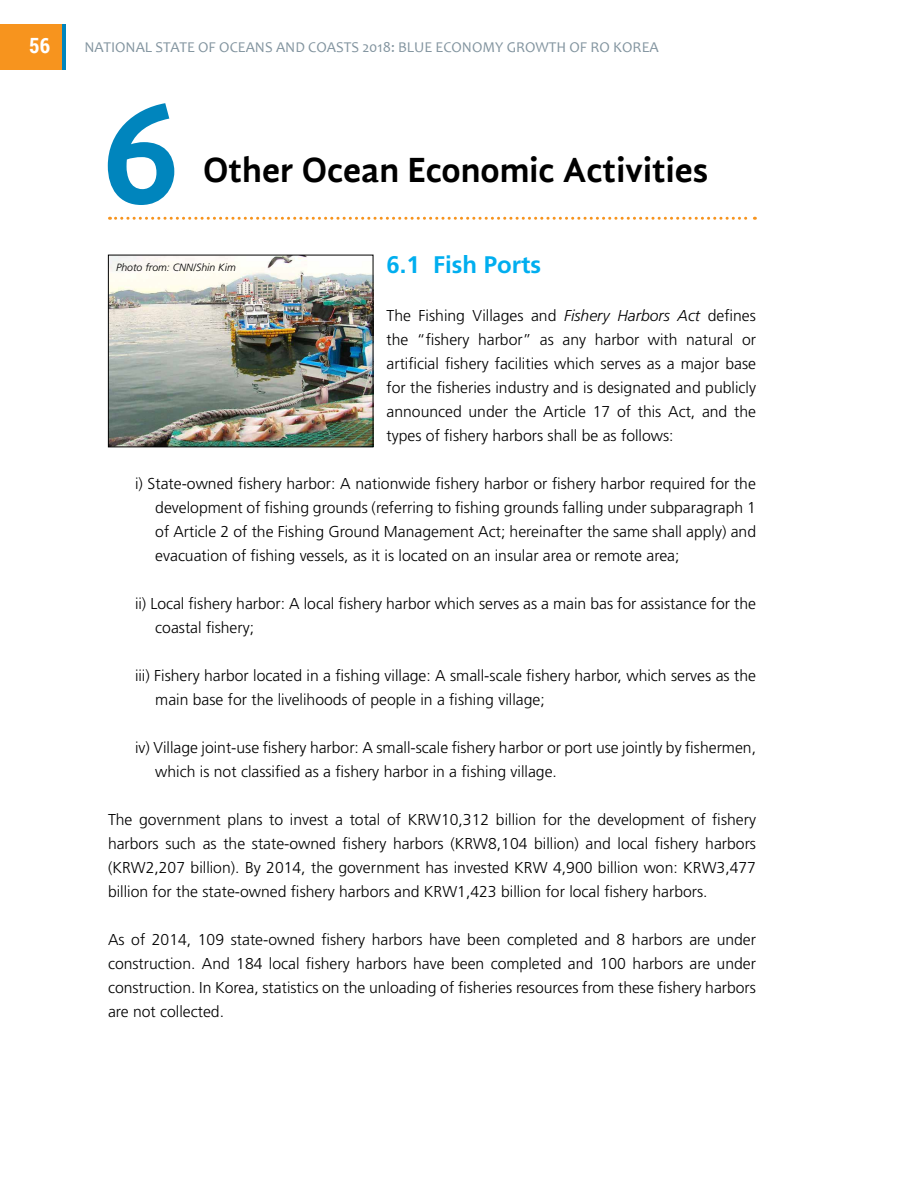
<style>
.page{position:relative;width:918px;height:1188px;background:#fff}
.page>*{position:absolute;margin:0;border:0;box-sizing:border-box;transform-origin:0 0}
.t1{font:700 151.05px "Gandhi Sans";color:#0085bd}
.t2{font:700 36px "Gandhi Sans";color:#000}
.t3{font:700 24px "Frutiger LT Std";color:#00aeef}
.t4{font:700 21px "Roboto Condensed";color:#fff}
.t5{font:300 15.75px/24px "Frutiger LT Std";color:#000;text-align:justify}
.t6{font:15px "Candara";color:#82949f}
.t7{font:italic 300 10.5px "Frutiger LT Std";color:#000}
.s1{font-style:italic}
</style>
<div class="page">
<div style="left:0;top:24px;width:63px;height:45px;background:#f7941e"></div>
<hr style="left:62px;top:24px;width:4px;height:45px;background:#0085bd">
<svg style="left:110px;top:217px;width:645px;height:3px"></svg>
<img style="left:110px;top:257px;width:261px;height:188px">
<div style="left:108px;top:255px;width:265px;height:192px;border:1px solid #000"></div>
<h3 class="t4" style="left:29px;top:31px;width:22px">56</h3>
<p class="t6" style="left:84px;top:37px;width:576px">NATIONAL STATE OF OCEANS AND COASTS 2018: BLUE ECONOMY GROWTH OF RO KOREA</p>
<h1 class="t1" style="left:99px;top:65px;width:85px">6</h1>
<h2 class="t2" style="left:203px;top:149px;width:507px">Other Ocean Economic Activities</h2>
<h3 class="t3" style="left:387px;top:250px;width:156px">6.1 Fish Ports</h3>
<p class="t5" style="left:387px;top:303px;width:371px">The Fishing Villages and <span class="s1">Fishery Harbors Act</span> defines the “fishery harbor” as any harbor with natural or artificial fishery facilities which serves as a major base for the fisheries industry and is designated and publicly announced under the Article 17 of this Act, and the types of fishery harbors shall be as follows:</p>
<p class="t5" style="left:155px;top:472px;width:602px;text-indent:-20px">i) State-owned fishery harbor: A nationwide fishery harbor or fishery harbor required for the development of fishing grounds (referring to fishing grounds falling under subparagraph 1 of Article 2 of the Fishing Ground Management Act; hereinafter the same shall apply) and evacuation of fishing vessels, as it is located on an insular area or remote area;</p>
<p class="t5" style="left:155px;top:592px;width:602px;text-indent:-20px">ii) Local fishery harbor: A local fishery harbor which serves as a main bas for assistance for the coastal fishery;</p>
<p class="t5" style="left:155px;top:664px;width:602px;text-indent:-20px">iii) Fishery harbor located in a fishing village: A small-scale fishery harbor, which serves as the main base for the livelihoods of people in a fishing village;</p>
<p class="t5" style="left:155px;top:736px;width:602px;text-indent:-20px">iv) Village joint-use fishery harbor: A small-scale fishery harbor or port use jointly by fishermen, which is not classified as a fishery harbor in a fishing village.</p>
<p class="t5" style="left:108px;top:808px;width:650px">The government plans to invest a total of KRW10,312 billion for the development of fishery harbors such as the state-owned fishery harbors (KRW8,104 billion) and local fishery harbors (KRW2,207 billion). By 2014, the government has invested KRW 4,900 billion won: KRW3,477 billion for the state-owned fishery harbors and KRW1,423 billion for local fishery harbors.</p>
<p class="t5" style="left:108px;top:928px;width:650px">As of 2014, 109 state-owned fishery harbors have been completed and 8 harbors are under construction. And 184 local fishery harbors have been completed and 100 harbors are under construction. In Korea, statistics on the unloading of fisheries resources from these fishery harbors are not collected.</p>
<p class="t7" style="left:116px;top:261px;width:121px">Photo from: CNN/Shin Kim</p>
</div>
